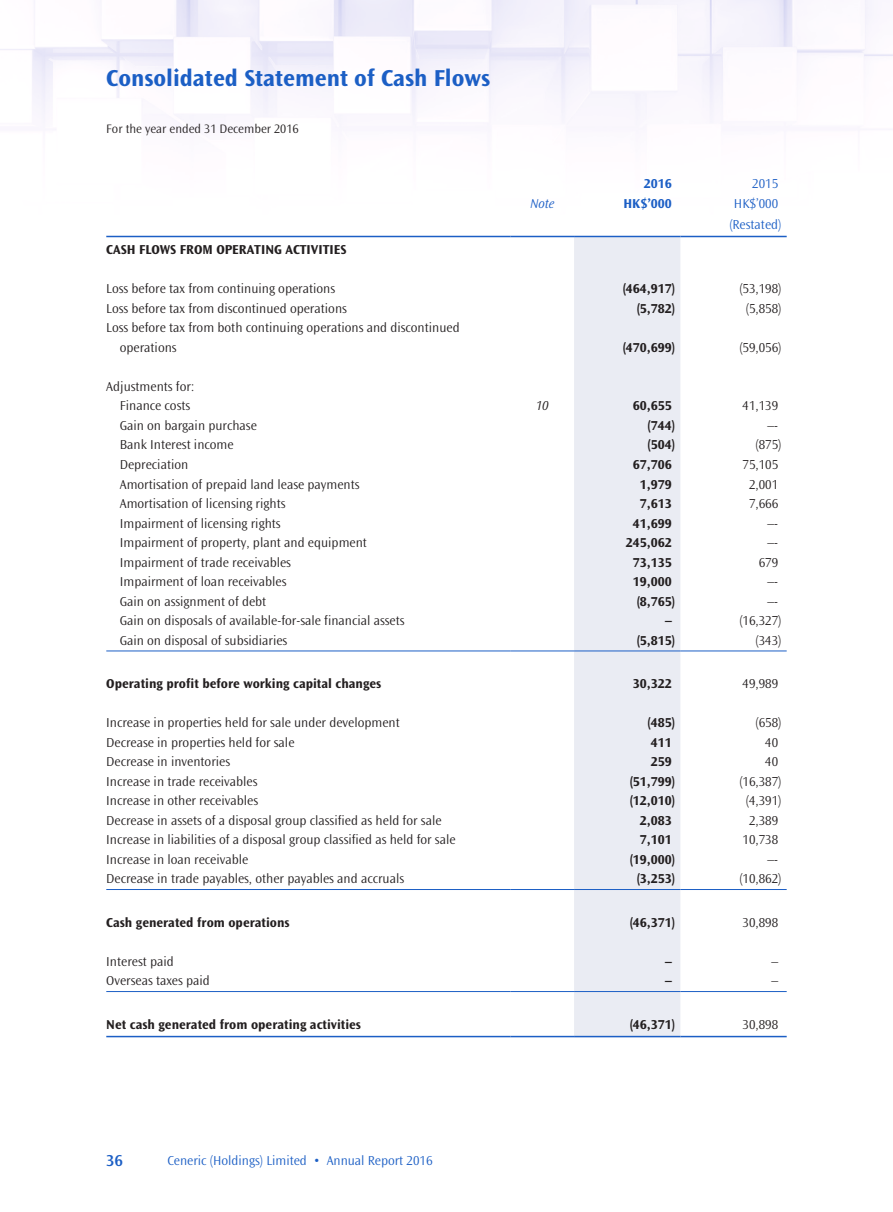
<style>
.page{position:relative;width:893px;height:1212px;background:#fff}
.page>*{position:absolute;margin:0;border:0;box-sizing:border-box;transform-origin:0 0}
.t1{font:700 24px "Ocean Sans Std";color:#1c5fc5}
.t2{font:600 16.5px "Ocean Sans Std";color:#1c5fc5}
._50_Table_txt{font:300 13.5px "Ocean Sans Std";color:#231f20}
._50_Table_txt-2{font:700 13.5px "Ocean Sans Std";color:#231f20}
._50_Table_txt-3{font:300 13.5px "Ocean Sans Std";color:#1c5fc5}
._50_Table_txt-4{font:700 13.5px "Ocean Sans Std";color:#1c5fc5}
._50_Table_txt-5{font:italic 300 13.5px "Ocean Sans Std";color:#1c5fc5}
._50_Table_txt-6{font:italic 300 13.5px "Ocean Sans Std";color:#231f20}
.t3{font:300 12.75px "Ocean Sans Std";color:#231f20}
</style>
<div class="page">
<img style="left:0;top:0;width:893px;height:238px">
<div style="left:574px;top:237px;width:106px;height:799px;background:#eaecf3"></div>
<hr style="left:106px;top:236px;width:404px;height:1px;background:#1c5fc5">
<hr style="left:510px;top:236px;width:64px;height:1px;background:#1c5fc5">
<hr style="left:574px;top:236px;width:106px;height:1px;background:#1c5fc5">
<hr style="left:680px;top:236px;width:107px;height:1px;background:#1c5fc5">
<hr style="left:106px;top:650px;width:404px;height:1px;background:#1c5fc5">
<hr style="left:510px;top:650px;width:64px;height:1px;background:#1c5fc5">
<hr style="left:574px;top:650px;width:106px;height:1px;background:#1c5fc5">
<hr style="left:680px;top:650px;width:107px;height:1px;background:#1c5fc5">
<hr style="left:106px;top:889px;width:404px;height:1px;background:#1c5fc5">
<hr style="left:510px;top:889px;width:64px;height:1px;background:#1c5fc5">
<hr style="left:574px;top:889px;width:106px;height:1px;background:#1c5fc5">
<hr style="left:680px;top:889px;width:107px;height:1px;background:#1c5fc5">
<hr style="left:106px;top:991px;width:404px;height:1px;background:#1c5fc5">
<hr style="left:510px;top:991px;width:64px;height:1px;background:#1c5fc5">
<hr style="left:574px;top:991px;width:106px;height:1px;background:#1c5fc5">
<hr style="left:680px;top:991px;width:107px;height:1px;background:#1c5fc5">
<hr style="left:106px;top:1036px;width:404px;height:1px;background:#1c5fc5">
<hr style="left:510px;top:1036px;width:64px;height:1px;background:#1c5fc5">
<hr style="left:574px;top:1036px;width:106px;height:1px;background:#1c5fc5">
<hr style="left:680px;top:1036px;width:107px;height:1px;background:#1c5fc5">
<p class="t1" style="left:106px;top:64px;width:385px">Consolidated Statement of Cash Flows</p>
<p class="t3" style="left:106px;top:121px;width:194px">For the year ended 31 December 2016</p>
<p class="_50_Table_txt-4" style="left:644px;top:176px;width:30px">2016</p>
<p class="_50_Table_txt-3" style="left:752px;top:176px;width:27px">2015</p>
<p class="_50_Table_txt-5" style="left:530px;top:196px;width:26px">Note</p>
<p class="_50_Table_txt-4" style="left:623px;top:196px;width:50px">HK$’000</p>
<p class="_50_Table_txt-3" style="left:734px;top:196px;width:46px">HK$’000</p>
<p class="_50_Table_txt-3" style="left:729px;top:217px;width:54px">(Restated)</p>
<p class="_50_Table_txt-2" style="left:106px;top:242px;width:242px">CASH FLOWS FROM OPERATING ACTIVITIES</p>
<p class="_50_Table_txt" style="left:106px;top:282px;width:230px">Loss before tax from continuing operations</p>
<p class="_50_Table_txt-2" style="left:623px;top:281px;width:54px">(464,917)</p>
<p class="_50_Table_txt" style="left:739px;top:282px;width:44px">(53,198)</p>
<p class="_50_Table_txt" style="left:106px;top:301px;width:242px">Loss before tax from discontinued operations</p>
<p class="_50_Table_txt-2" style="left:637px;top:301px;width:40px">(5,782)</p>
<p class="_50_Table_txt" style="left:746px;top:301px;width:37px">(5,858)</p>
<p class="_50_Table_txt" style="left:106px;top:321px;width:355px">Loss before tax from both continuing operations and discontinued</p>
<p class="_50_Table_txt" style="left:120px;top:340px;width:58px">operations</p>
<p class="_50_Table_txt-2" style="left:623px;top:340px;width:54px">(470,699)</p>
<p class="_50_Table_txt" style="left:739px;top:340px;width:44px">(59,056)</p>
<p class="_50_Table_txt" style="left:106px;top:379px;width:90px">Adjustments for:</p>
<p class="_50_Table_txt" style="left:120px;top:399px;width:72px">Finance costs</p>
<p class="_50_Table_txt-6" style="left:536px;top:399px;width:14px">10</p>
<p class="_50_Table_txt-2" style="left:633px;top:398px;width:40px">60,655</p>
<p class="_50_Table_txt" style="left:743px;top:399px;width:37px">41,139</p>
<p class="_50_Table_txt" style="left:120px;top:418px;width:139px">Gain on bargain purchase</p>
<p class="_50_Table_txt-2" style="left:648px;top:418px;width:29px">(744)</p>
<p class="_50_Table_txt" style="left:767px;top:418px;width:12px">–-</p>
<p class="_50_Table_txt" style="left:120px;top:438px;width:115px">Bank Interest income</p>
<p class="_50_Table_txt-2" style="left:648px;top:437px;width:29px">(504)</p>
<p class="_50_Table_txt" style="left:755px;top:438px;width:27px">(875)</p>
<p class="_50_Table_txt" style="left:120px;top:457px;width:70px">Depreciation</p>
<p class="_50_Table_txt-2" style="left:633px;top:457px;width:40px">67,706</p>
<p class="_50_Table_txt" style="left:743px;top:457px;width:37px">75,105</p>
<p class="_50_Table_txt" style="left:120px;top:477px;width:241px">Amortisation of prepaid land lease payments</p>
<p class="_50_Table_txt-2" style="left:640px;top:476px;width:33px">1,979</p>
<p class="_50_Table_txt" style="left:749px;top:477px;width:31px">2,001</p>
<p class="_50_Table_txt" style="left:120px;top:496px;width:167px">Amortisation of licensing rights</p>
<p class="_50_Table_txt-2" style="left:640px;top:496px;width:33px">7,613</p>
<p class="_50_Table_txt" style="left:749px;top:496px;width:31px">7,666</p>
<p class="_50_Table_txt" style="left:120px;top:516px;width:162px">Impairment of licensing rights</p>
<p class="_50_Table_txt-2" style="left:633px;top:515px;width:40px">41,699</p>
<p class="_50_Table_txt" style="left:767px;top:516px;width:12px">–-</p>
<p class="_50_Table_txt" style="left:120px;top:535px;width:249px">Impairment of property, plant and equipment</p>
<p class="_50_Table_txt-2" style="left:626px;top:535px;width:47px">245,062</p>
<p class="_50_Table_txt" style="left:767px;top:535px;width:12px">–-</p>
<p class="_50_Table_txt" style="left:120px;top:555px;width:173px">Impairment of trade receivables</p>
<p class="_50_Table_txt-2" style="left:633px;top:554px;width:40px">73,135</p>
<p class="_50_Table_txt" style="left:759px;top:555px;width:21px">679</p>
<p class="_50_Table_txt" style="left:120px;top:574px;width:168px">Impairment of loan receivables</p>
<p class="_50_Table_txt-2" style="left:633px;top:574px;width:40px">19,000</p>
<p class="_50_Table_txt" style="left:767px;top:574px;width:12px">–-</p>
<p class="_50_Table_txt" style="left:120px;top:594px;width:148px">Gain on assignment of debt</p>
<p class="_50_Table_txt-2" style="left:637px;top:593px;width:40px">(8,765)</p>
<p class="_50_Table_txt" style="left:767px;top:594px;width:12px">–-</p>
<p class="_50_Table_txt" style="left:120px;top:613px;width:286px">Gain on disposals of available-for-sale financial assets</p>
<p class="_50_Table_txt-2" style="left:665px;top:613px;width:8px">–</p>
<p class="_50_Table_txt" style="left:739px;top:613px;width:44px">(16,327)</p>
<p class="_50_Table_txt" style="left:120px;top:633px;width:169px">Gain on disposal of subsidiaries</p>
<p class="_50_Table_txt-2" style="left:637px;top:632px;width:40px">(5,815)</p>
<p class="_50_Table_txt" style="left:755px;top:633px;width:27px">(343)</p>
<p class="_50_Table_txt-2" style="left:106px;top:676px;width:277px">Operating profit before working capital changes</p>
<p class="_50_Table_txt-2" style="left:633px;top:676px;width:40px">30,322</p>
<p class="_50_Table_txt" style="left:743px;top:676px;width:37px">49,989</p>
<p class="_50_Table_txt" style="left:106px;top:715px;width:295px">Increase in properties held for sale under development</p>
<p class="_50_Table_txt-2" style="left:648px;top:715px;width:29px">(485)</p>
<p class="_50_Table_txt" style="left:755px;top:715px;width:27px">(658)</p>
<p class="_50_Table_txt" style="left:106px;top:735px;width:190px">Decrease in properties held for sale</p>
<p class="_50_Table_txt-2" style="left:651px;top:734px;width:23px">411</p>
<p class="_50_Table_txt" style="left:765px;top:735px;width:14px">40</p>
<p class="_50_Table_txt" style="left:106px;top:754px;width:125px">Decrease in inventories</p>
<p class="_50_Table_txt-2" style="left:651px;top:754px;width:23px">259</p>
<p class="_50_Table_txt" style="left:765px;top:754px;width:14px">40</p>
<p class="_50_Table_txt" style="left:106px;top:774px;width:153px">Increase in trade receivables</p>
<p class="_50_Table_txt-2" style="left:630px;top:773px;width:47px">(51,799)</p>
<p class="_50_Table_txt" style="left:739px;top:774px;width:44px">(16,387)</p>
<p class="_50_Table_txt" style="left:106px;top:793px;width:153px">Increase in other receivables</p>
<p class="_50_Table_txt-2" style="left:630px;top:793px;width:47px">(12,010)</p>
<p class="_50_Table_txt" style="left:746px;top:793px;width:37px">(4,391)</p>
<p class="_50_Table_txt" style="left:106px;top:813px;width:337px">Decrease in assets of a disposal group classified as held for sale</p>
<p class="_50_Table_txt-2" style="left:640px;top:812px;width:33px">2,083</p>
<p class="_50_Table_txt" style="left:749px;top:813px;width:31px">2,389</p>
<p class="_50_Table_txt" style="left:106px;top:832px;width:351px">Increase in liabilities of a disposal group classified as held for sale</p>
<p class="_50_Table_txt-2" style="left:640px;top:832px;width:33px">7,101</p>
<p class="_50_Table_txt" style="left:743px;top:832px;width:37px">10,738</p>
<p class="_50_Table_txt" style="left:106px;top:852px;width:144px">Increase in loan receivable</p>
<p class="_50_Table_txt-2" style="left:630px;top:851px;width:47px">(19,000)</p>
<p class="_50_Table_txt" style="left:767px;top:852px;width:12px">–-</p>
<p class="_50_Table_txt" style="left:106px;top:871px;width:299px">Decrease in trade payables, other payables and accruals</p>
<p class="_50_Table_txt-2" style="left:637px;top:871px;width:40px">(3,253)</p>
<p class="_50_Table_txt" style="left:739px;top:871px;width:44px">(10,862)</p>
<p class="_50_Table_txt-2" style="left:106px;top:914px;width:185px">Cash generated from operations</p>
<p class="_50_Table_txt-2" style="left:630px;top:914px;width:47px">(46,371)</p>
<p class="_50_Table_txt" style="left:743px;top:915px;width:37px">30,898</p>
<p class="_50_Table_txt" style="left:106px;top:954px;width:69px">Interest paid</p>
<p class="_50_Table_txt-2" style="left:665px;top:953px;width:8px">–</p>
<p class="_50_Table_txt" style="left:771px;top:954px;width:8px">–</p>
<p class="_50_Table_txt" style="left:106px;top:973px;width:105px">Overseas taxes paid</p>
<p class="_50_Table_txt-2" style="left:665px;top:973px;width:8px">–</p>
<p class="_50_Table_txt" style="left:771px;top:973px;width:8px">–</p>
<p class="_50_Table_txt-2" style="left:106px;top:1016px;width:256px">Net cash generated from operating activities</p>
<p class="_50_Table_txt-2" style="left:630px;top:1016px;width:47px">(46,371)</p>
<p class="_50_Table_txt" style="left:743px;top:1017px;width:37px">30,898</p>
<p class="t2" style="left:106px;top:1151px;width:18px">36</p>
<p class="_50_Table_txt-3" style="left:168px;top:1153px;width:266px">Ceneric (Holdings) Limited • Annual Report 2016</p>
</div>
